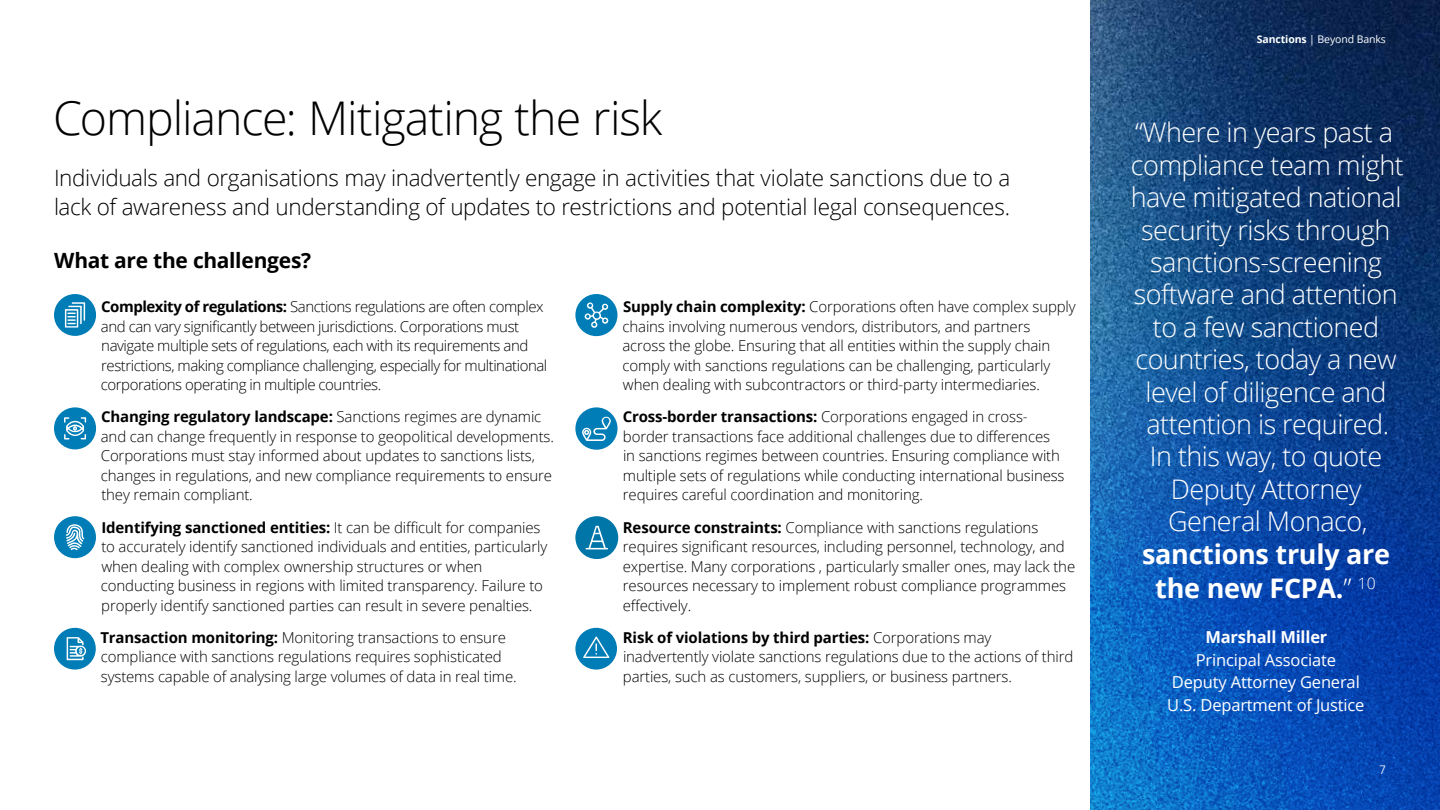
<style>
.page{position:relative;width:1440px;height:810px;background:#fff}
.page>*{position:absolute;margin:0;border:0;box-sizing:border-box;transform-origin:0 0}
.t1{font:300 46.5px "Open Sans";letter-spacing:-.025em;color:#000}
.t2{font:300 27px/32.4px "Open Sans";letter-spacing:-.02em;color:#fff;text-align:center}
.t3{font:700 27px/34.5px "Open Sans";letter-spacing:-.01em;color:#fff;text-align:center}
.t4{font:300 22.5px/28.5px "Open Sans";letter-spacing:-.015em;color:#000}
.t5{font:700 21px "Open Sans";letter-spacing:-.015em;color:#000}
.t6{font:16.5px/22.5px "Open Sans";letter-spacing:-.01em;color:#fff;text-align:center}
.t7{font:700 16.5px "Open Sans";letter-spacing:-.01em;color:#fff}
.t8{font:300 15px/19.5px "Open Sans";letter-spacing:-.01em;color:#000}
.t9{font:300 15px/19.5px "Open Sans";letter-spacing:-.03em;color:#000}
.t10{font:300 13.5px "Calibri";color:#fff}
.t11{font:10.5px "Open Sans";letter-spacing:-.01em;color:#fff}
.s1{font-weight:700}
.s2{font-weight:300}
</style>
<div class="page">
<svg style="left:54px;top:294px;width:42px;height:42px"></svg>
<svg style="left:54px;top:407px;width:42px;height:42px"></svg>
<svg style="left:54px;top:516px;width:42px;height:42px"></svg>
<svg style="left:54px;top:628px;width:42px;height:42px"></svg>
<svg style="left:575px;top:294px;width:42px;height:42px"></svg>
<svg style="left:575px;top:407px;width:42px;height:43px"></svg>
<svg style="left:575px;top:516px;width:43px;height:43px"></svg>
<svg style="left:575px;top:628px;width:42px;height:42px"></svg>
<img style="left:1090px;top:0;width:350px;height:263px">
<svg style="left:1090px;top:263px;width:350px;height:547px;background:#0c4fa6"></svg>
<h1 class="t1" style="left:53px;top:86px;width:611px">Compliance: Mitigating the risk</h1>
<h3 class="t4" style="left:54px;top:163px;width:958px">Individuals and organisations may inadvertently engage in activities that violate sanctions due to a lack of awareness and understanding of updates to restrictions and potential legal consequences.</h3>
<h3 class="t5" style="left:54px;top:246px;width:258px">What are the challenges?</h3>
<p class="t9" style="left:101px;top:296px;width:448px"><span class="s1">Complexity of regulations:</span> Sanctions regulations are often complex and can vary significantly between jurisdictions. Corporations must navigate multiple sets of regulations, each with its requirements and restrictions, making compliance challenging, especially for multinational corporations operating in multiple countries.</p>
<p class="t8" style="left:101px;top:407px;width:454px"><span class="s1">Changing regulatory landscape:</span> Sanctions regimes are dynamic and can change frequently in response to geopolitical developments.<br>Corporations must stay informed about updates to sanctions lists, changes in regulations, and new compliance requirements to ensure they remain compliant.</p>
<p class="t8" style="left:101px;top:517px;width:448px"><span class="s1">Identifying sanctioned entities:</span> It can be difficult for companies to accurately identify sanctioned individuals and entities, particularly when dealing with complex ownership structures or when conducting business in regions with limited transparency. Failure to properly identify sanctioned parties can result in severe penalties.</p>
<p class="t8" style="left:100px;top:627px;width:418px"><span class="s1">Transaction monitoring:</span> Monitoring transactions to ensure compliance with sanctions regulations requires sophisticated systems capable of analysing large volumes of data in real time.</p>
<p class="t8" style="left:622px;top:296px;width:455px"><span class="s1">Supply chain complexity:</span> Corporations often have complex supply chains involving numerous vendors, distributors, and partners across the globe. Ensuring that all entities within the supply chain comply with sanctions regulations can be challenging, particularly when dealing with subcontractors or third-party intermediaries.</p>
<p class="t8" style="left:623px;top:407px;width:443px"><span class="s1">Cross-border transactions:</span> Corporations engaged in cross&shy;border transactions face additional challenges due to differences in sanctions regimes between countries. Ensuring compliance with multiple sets of regulations while conducting international business requires careful coordination and monitoring.</p>
<p class="t8" style="left:623px;top:517px;width:454px"><span class="s1">Resource constraints:</span> Compliance with sanctions regulations requires significant resources, including personnel, technology, and expertise. Many corporations , particularly smaller ones, may lack the resources necessary to implement robust compliance programmes effectively.</p>
<p class="t8" style="left:623px;top:627px;width:452px"><span class="s1">Risk of violations by third parties:</span> Corporations may inadvertently violate sanctions regulations due to the actions of third parties, such as customers, suppliers, or business partners.</p>
<p class="t11" style="left:1256px;top:32px;width:131px"><span class="s1">Sanctions</span> | Beyond Banks</p>
<p class="t2" style="left:1130px;top:116px;width:274px">“Where in years past a compliance team might have mitigated national security risks through sanctions-screening software and attention to a few sanctioned countries, today a new level of diligence and attention is required.<br>In this way, to quote<br>Deputy Attorney<br>General Monaco,</p>
<h2 class="t3" style="left:1142px;top:536px;width:250px">sanctions truly are the new FCPA.<span class="s2">”</span> <sup>10</sup></h2>
<p class="t7" style="left:1205px;top:626px;width:123px">Marshall Miller</p>
<p class="t6" style="left:1167px;top:648px;width:199px">Principal Associate<br>Deputy Attorney General<br>U.S. Department of Justice</p>
<p class="t10" style="left:1379px;top:761px;width:8px">7</p>
</div>
